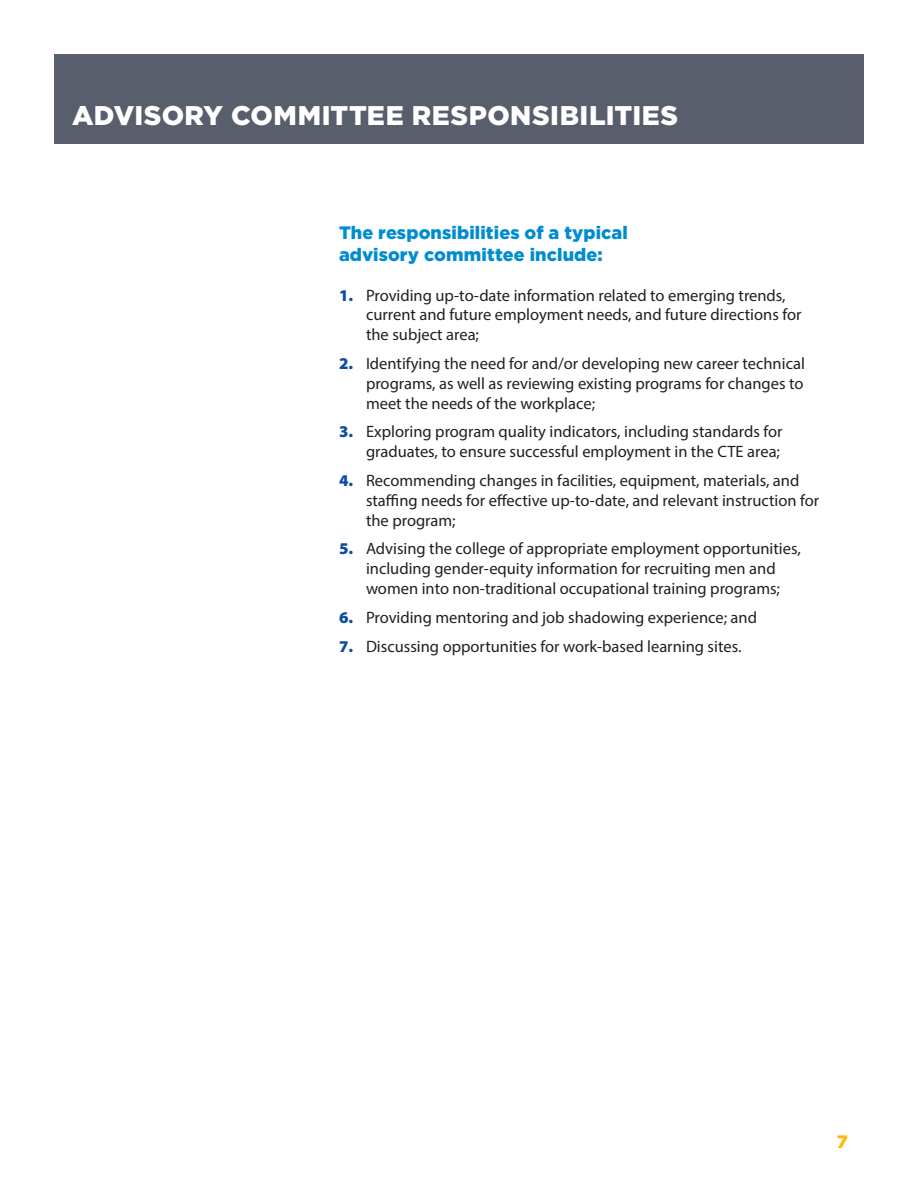
<style>
.page{position:relative;width:918px;height:1188px;background:#fff}
.page>*{position:absolute;margin:0;border:0;box-sizing:border-box;transform-origin:0 0}
.head_1{font:900 27px "Gotham";letter-spacing:.02em;color:#fff}
.subhead{font:900 18px/21.6px "Gotham";letter-spacing:.005em;color:#008cd2}
.t1{font:900 18px "Gotham";color:#fcb814}
.t2{font:16.5px/19.8px "Myriad Pro";color:#231f20}
.s1{font-weight:900;color:#0d4da1}
</style>
<div class="page">
<div style="left:54px;top:54px;width:810px;height:90px;background:#595e6d"></div>
<p class="head_1" style="left:72px;top:97px;width:608px">ADVISORY COMMITTEE RESPONSIBILITIES</p>
<p class="subhead" style="left:339px;top:222px;width:291px">The responsibilities of a typical advisory committee include:</p>
<p class="t2" style="left:366px;top:285px;width:437px;text-indent:-27px"><span class="s1">1.</span> Providing up-to-date information related to emerging trends, current and future employment needs, and future directions for the subject area;</p>
<p class="t2" style="left:366px;top:353px;width:440px;text-align:justify;text-indent:-27px"><span class="s1">2.</span> Identifying the need for and/or developing new career technical programs, as well as reviewing existing programs for changes to meet the needs of the workplace;</p>
<p class="t2" style="left:339px;top:422px;width:445px;text-align:right"><span class="s1">3.</span> Exploring program quality indicators, including standards for graduates, to ensure successful employment in the CTE area;</p>
<p class="t2" style="left:366px;top:470px;width:455px;text-indent:-27px"><span class="s1">4.</span> Recommending changes in facilities, equipment, materials, and staffing needs for effective up-to-date, and relevant instruction for the program;</p>
<p class="t2" style="left:339px;top:539px;width:463px;text-align:center"><span class="s1">5.</span> Advising the college of appropriate employment opportunities, including gender-equity information for recruiting men and women into non-traditional occupational training programs;</p>
<p class="t2" style="left:339px;top:607px;width:420px"><span class="s1">6.</span> Providing mentoring and job shadowing experience; and</p>
<p class="t2" style="left:339px;top:636px;width:404px"><span class="s1">7.</span> Discussing opportunities for work-based learning sites.</p>
<p class="t1" style="left:837px;top:1130px;width:13px">7</p>
</div>
